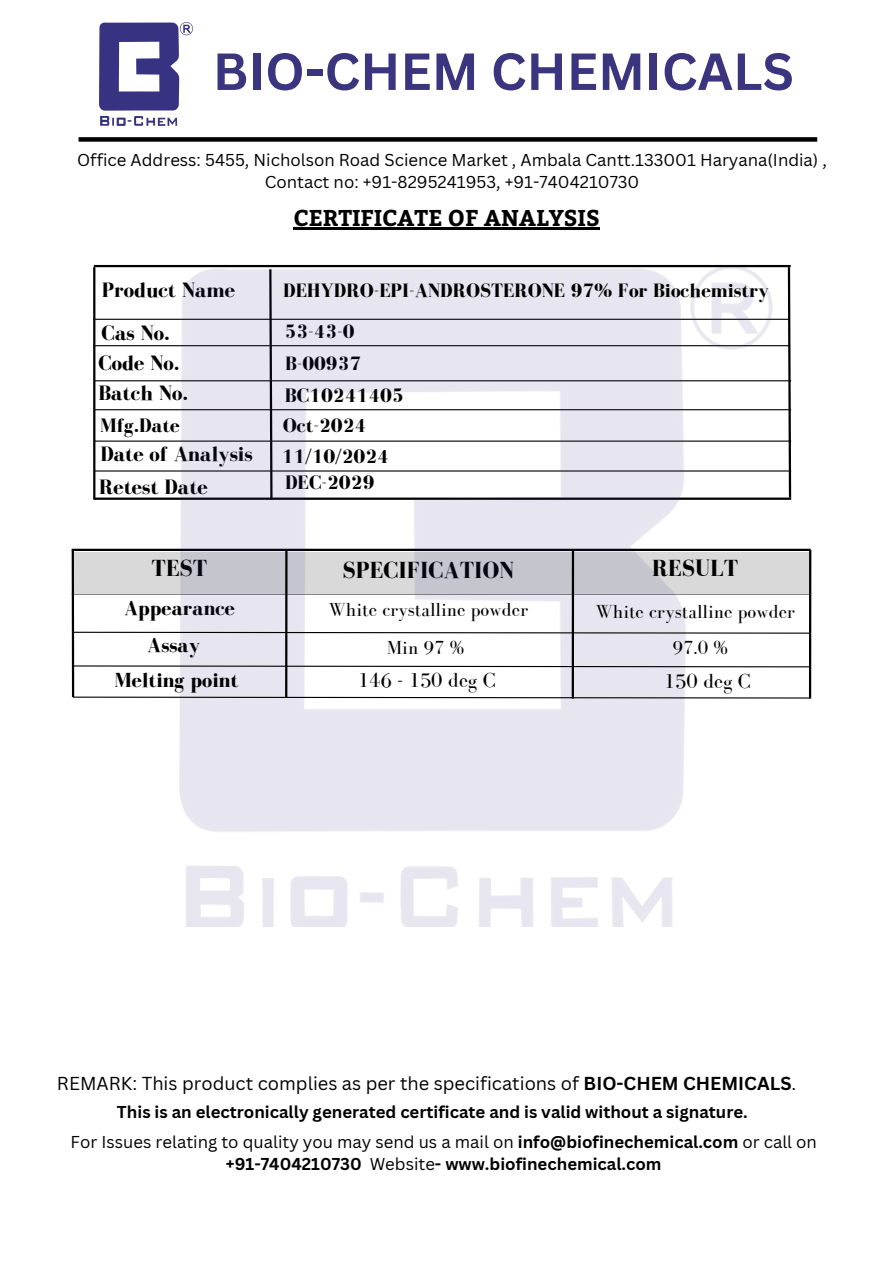
<style>
.page{position:relative;width:894px;height:1264px;background:#fff}
.page>*{position:absolute;margin:0;border:0;box-sizing:border-box;transform-origin:0 0}
.t1{font:700 51px "Canva Sans";color:#3b3580}
.t2{font:700 24px "Bodoni FLF";color:#000}
.t3{font:700 22.8px "Bitter";color:#000}
.t4{font:700 21.45px "Bodoni FLF";color:#000}
.t5{font:700 21px "Bodoni FLF";color:#000}
.t6{font:21px "Bodoni FLF";color:#000}
.t7{font:700 20.1px "Bodoni FLF";color:#000}
.t8{font:700 19.95px "Bodoni FLF";color:#000}
.t9{font:19.5px "Bodoni FLF";color:#000}
.t10{font:18.3px "Canva Sans";color:#000}
.t11{font:700 16.8px/22.5px "Canva Sans";color:#000;text-align:center}
.t12{font:16.8px/22.5px "Canva Sans";color:#000;text-align:center}
.s1{font-weight:700}
.s2{font-weight:400}
</style>
<div class="page">
<div style="left:78px;top:137px;width:739px;height:5px;background:#000"></div>
<img style="left:100px;top:22px;width:92px;height:104px">
<hr style="left:293px;top:228px;width:306px;height:2px;background:#000">
<hr style="left:72px;top:593px;width:738px;height:1px;background:#000">
<hr style="left:72px;top:548px;width:738px;height:3px;background:#000">
<div style="left:74px;top:552px;width:736px;height:41px;background:#d9d9d9"></div>
<hr style="left:93px;top:319px;width:696px;height:1px;background:#000">
<hr style="left:93px;top:345px;width:696px;height:1px;background:#000">
<hr style="left:94px;top:380px;width:697px;height:1px;background:#000">
<hr style="left:94px;top:409px;width:697px;height:1px;background:#000">
<hr style="left:94px;top:440px;width:697px;height:1px;background:#000">
<hr style="left:94px;top:470px;width:697px;height:1px;background:#000">
<hr style="left:94px;top:497px;width:697px;height:3px;background:#000">
<hr style="left:93px;top:267px;width:2px;height:233px;background:#000">
<svg style="left:786px;top:265px;width:6px;height:235px"></svg>
<hr style="left:94px;top:265px;width:696px;height:2px;background:#000">
<hr style="left:808px;top:550px;width:3px;height:148px;background:#000">
<img style="left:179px;top:266px;width:593px;height:660px">
<hr style="left:72px;top:549px;width:2px;height:148px;background:#000">
<svg style="left:74px;top:631px;width:735px;height:3px"></svg>
<svg style="left:72px;top:696px;width:739px;height:3px"></svg>
<hr style="left:571px;top:550px;width:3px;height:148px;background:#000">
<hr style="left:285px;top:549px;width:2px;height:149px;background:#000">
<svg style="left:74px;top:665px;width:735px;height:3px"></svg>
<h1 class="t1" style="left:213px;top:35px;width:582px">BIO-CHEM CHEMICALS</h1>
<p class="t12" style="left:77px;top:148px;width:751px">Office Address: 5455, Nicholson Road Science Market , Ambala Cantt.133001 Haryana(India) ,<br>Contact no: +91-8295241953, +91-7404210730</p>
<h4 class="t4" style="left:102px;top:278px;width:135px">Product Name</h4>
<h4 class="t4" style="left:102px;top:321px;width:70px">Cas No.</h4>
<h4 class="t4" style="left:98px;top:351px;width:82px">Code No.</h4>
<h4 class="t4" style="left:98px;top:381px;width:91px">Batch No.</h4>
<h4 class="t7" style="left:100px;top:414px;width:81px">Mfg.Date</h4>
<h4 class="t4" style="left:100px;top:442px;width:154px">Date of Analysis</h4>
<h4 class="t4" style="left:99px;top:475px;width:110px">Retest Date</h4>
<h3 class="t3" style="left:293px;top:201px;width:308px">CERTIFICATE OF ANALYSIS</h3>
<h2 class="t8" style="left:283px;top:279px;width:486px">DEHYDRO-EPI-ANDROSTERONE 97% For Biochemistry</h2>
<h4 class="t8" style="left:284px;top:321px;width:71px">53-43-0</h4>
<h4 class="t8" style="left:285px;top:352px;width:78px">B-00937</h4>
<h4 class="t7" style="left:285px;top:384px;width:120px">BC10241405</h4>
<h4 class="t7" style="left:283px;top:415px;width:85px">Oct-2024</h4>
<h4 class="t7" style="left:282px;top:445px;width:109px">11/10/2024</h4>
<h4 class="t7" style="left:285px;top:471px;width:91px">DEC-2029</h4>
<h3 class="t2" style="left:151px;top:554px;width:57px">TEST</h3>
<h4 class="t2" style="left:342px;top:557px;width:173px">SPECIFICATION</h4>
<h4 class="t2" style="left:652px;top:554px;width:87px">RESULT</h4>
<h3 class="t5" style="left:124px;top:596px;width:112px">Appearance</h3>
<h2 class="t9" style="left:328px;top:599px;width:201px">White crystalline powder</h2>
<h4 class="t9" style="left:595px;top:601px;width:201px">White crystalline powder</h4>
<h4 class="t5" style="left:147px;top:634px;width:54px">Assay</h4>
<h4 class="t9" style="left:386px;top:637px;width:79px">Min 97 %</h4>
<p class="t9" style="left:672px;top:637px;width:57px">97.0 %</p>
<h5 class="t5" style="left:114px;top:668px;width:125px">Melting point</h5>
<h2 class="t6" style="left:357px;top:668px;width:139px">146 - 150 deg C</h2>
<h4 class="t6" style="left:663px;top:669px;width:88px">150 deg C</h4>
<h2 class="t10" style="left:57px;top:1070px;width:740px">REMARK: This product complies as per the specifications of <span class="s1">BIO-CHEM CHEMICALS</span>.</h2>
<p class="t11" style="left:117px;top:1100px;width:632px">This is an electronically generated certificate and is valid without a signature.</p>
<h4 class="t11" style="left:71px;top:1129px;width:747px"><span class="s2">For Issues relating to quality you may send us a mail on</span> info@biofinechemical.com <span class="s2">or call on </span>+91-7404210730 <span class="s2">Website</span>- www.biofinechemical.com</h4>
</div>
